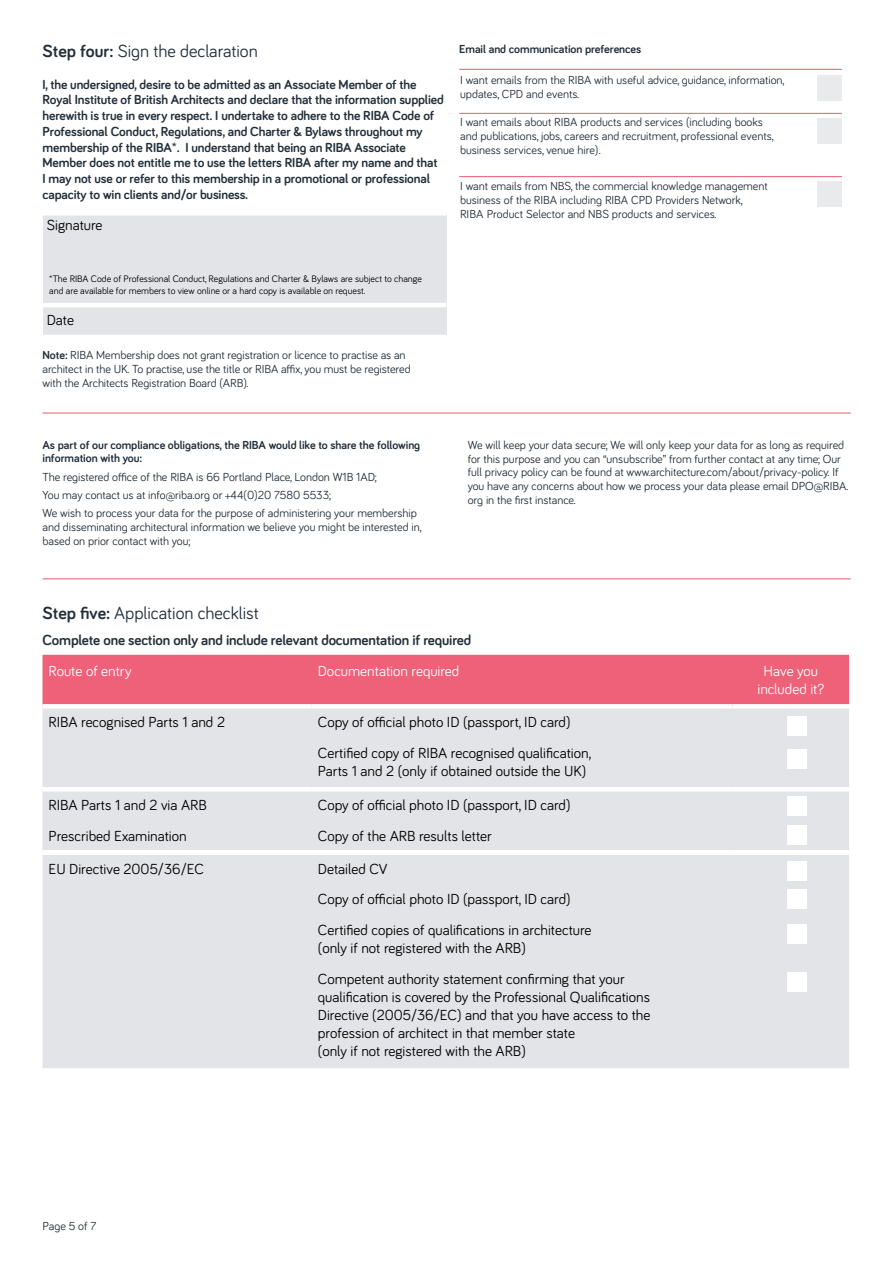
<style>
.page{position:relative;width:893px;height:1263px;background:#fff}
.page>*{position:absolute;margin:0;border:0;box-sizing:border-box;transform-origin:0 0}
.t1{font:18px "Bariol";color:#232f3a}
.t2{font:15px/30.8px "Bariol";color:#000}
.t3{font:700 15px "Bariol";letter-spacing:-.01em;color:#232f3a}
.t4{font:15px/18px "Bariol";color:#fff;text-align:center}
.t5{font:700 13.5px/15.8px "Bariol";letter-spacing:-.01em;color:#232f3a}
.t6{font:12px/14px "Bariol";letter-spacing:-.005em;color:#232f3a}
.t7{font:700 12px/14px "Bariol";letter-spacing:-.005em;color:#232f3a}
.t8{font:9.75px/12px "Bariol";color:#000}
.s1{font-weight:700}
</style>
<div class="page">
<hr style="left:43px;top:578px;width:807px;height:1px;background:#ef6079">
<div style="left:43px;top:213px;width:403px;height:92px;background:#e3e4e8"></div>
<div style="left:43px;top:305px;width:403px;height:32px;background:#e3e4e8"></div>
<div style="left:43px;top:211px;width:403px;height:5px;background:#fff"></div>
<hr style="left:43px;top:335px;width:403px;height:4px;background:#fff">
<hr style="left:43px;top:303px;width:403px;height:4px;background:#fff">
<div style="left:43px;top:655px;width:806px;height:49px;background:#ef6079"></div>
<div style="left:43px;top:708px;width:806px;height:142px;background:#e3e4e8"></div>
<svg style="left:43px;top:704px;width:269px;height:2px"></svg>
<svg style="left:312px;top:704px;width:421px;height:2px"></svg>
<svg style="left:733px;top:704px;width:116px;height:1px"></svg>
<hr style="left:43px;top:787px;width:269px;height:4px;background:#fff">
<hr style="left:312px;top:787px;width:421px;height:4px;background:#fff">
<hr style="left:733px;top:787px;width:116px;height:4px;background:#fff">
<div style="left:43px;top:855px;width:806px;height:213px;background:#e3e4e8"></div>
<div style="left:787px;top:825px;width:20px;height:20px;background:#fff"></div>
<div style="left:787px;top:972px;width:20px;height:20px;background:#fff"></div>
<div style="left:787px;top:795px;width:20px;height:20px;background:#fff"></div>
<div style="left:787px;top:924px;width:20px;height:20px;background:#fff"></div>
<div style="left:787px;top:749px;width:20px;height:20px;background:#fff"></div>
<div style="left:787px;top:889px;width:20px;height:20px;background:#fff"></div>
<div style="left:787px;top:716px;width:20px;height:19px;background:#fff"></div>
<div style="left:787px;top:861px;width:20px;height:20px;background:#fff"></div>
<hr style="left:43px;top:412px;width:807px;height:2px;background:#ef6079">
<div style="left:818px;top:75px;width:24px;height:26px;background:#e9eaeb"></div>
<div style="left:818px;top:118px;width:24px;height:26px;background:#e9eaeb"></div>
<div style="left:818px;top:181px;width:24px;height:26px;background:#e9eaeb"></div>
<hr style="left:459px;top:113px;width:383px;height:1px;background:#ef6079">
<hr style="left:459px;top:69px;width:383px;height:1px;background:#ef6079">
<hr style="left:459px;top:176px;width:383px;height:1px;background:#ef6079">
<h1 class="t1" style="left:43px;top:39px;width:217px"><span class="s1">Step four:</span> Sign the declaration</h1>
<p class="t5" style="left:43px;top:76px;width:403px">I, the undersigned, desire to be admitted as an Associate Member of the Royal Institute of British Architects and declare that the information supplied herewith is true in every respect. I undertake to adhere to the RIBA Code of Professional Conduct, Regulations, and Charter &amp; Bylaws throughout my membership of the RIBA*. I understand that being an RIBA Associate Member does not entitle me to use the letters RIBA after my name and that I may not use or refer to this membership in a promotional or professional capacity to win clients and/or business.</p>
<p class="t2" style="left:47px;top:209px;width:57px">Signature</p>
<p class="t7" style="left:459px;top:41px;width:184px">Email and communication preferences</p>
<p class="t6" style="left:460px;top:73px;width:326px">I want emails from the RIBA with useful advice, guidance, information, updates, CPD and events.</p>
<p class="t6" style="left:460px;top:115px;width:315px">I want emails about RIBA products and services (including books and publications, jobs, careers and recruitment, professional events, business services, venue hire).</p>
<p class="t6" style="left:460px;top:179px;width:309px">I want emails from NBS, the commercial knowledge management business of the RIBA including RIBA CPD Providers Network,<br>RIBA Product Selector and NBS products and services.</p>
<p class="t8" style="left:49px;top:273px;width:374px">*The RIBA Code of Professional Conduct, Regulations and Charter &amp; Bylaws are subject to change and are available for members to view online or a hard copy is available on request.</p>
<p class="t2" style="left:47px;top:304px;width:29px">Date</p>
<p class="t6" style="left:43px;top:347px;width:370px"><span class="s1">Note:</span> RIBA Membership does not grant registration or licence to practise as an architect in the UK. To practise, use the title or RIBA affix, you must be registered with the Architects Registration Board (ARB).</p>
<p class="t7" style="left:43px;top:437px;width:379px">As part of our compliance obligations, the RIBA would like to share the following information with you:</p>
<p class="t6" style="left:43px;top:467px;width:376px;line-height:18.1px">The registered office of the RIBA is 66 Portland Place, London W1B 1AD;<br>You may contact us at info@riba.org or +44(0)20 7580 5533;<br>We wish to process your data for the purpose of administering your membership</p>
<p class="t6" style="left:43px;top:519px;width:381px">and disseminating architectural information we believe you might be interested in, based on prior contact with you;</p>
<p class="t6" style="left:468px;top:437px;width:382px">We will keep your data secure; We will only keep your data for as long as required for this purpose and you can “unsubscribe” from further contact at any time; Our full privacy policy can be found at www.architecture.com/about/privacy-policy. If you have any concerns about how we process your data please email DPO@RIBA. org in the first instance.</p>
<h1 class="t1" style="left:43px;top:601px;width:218px"><span class="s1">Step five:</span> Application checklist</h1>
<p class="t3" style="left:43px;top:630px;width:430px">Complete one section only and include relevant documentation if required</p>
<p class="t4" style="left:49px;top:661px;width:85px">Route of entry</p>
<p class="t4" style="left:318px;top:661px;width:143px">Documentation required</p>
<p class="t4" style="left:757px;top:661px;width:68px">Have you included it?</p>
<p class="t2" style="left:49px;top:706px;width:178px">RIBA recognised Parts 1 and 2</p>
<p class="t2" style="left:318px;top:706px;width:275px">Copy of official photo ID (passport, ID card)<br>Certified copy of RIBA recognised qualification,</p>
<p class="t2" style="left:318px;top:755px;width:270px">Parts 1 and 2 (only if obtained outside the UK)</p>
<p class="t2" style="left:49px;top:789px;width:160px">RIBA Parts 1 and 2 via ARB<br>Prescribed Examination</p>
<p class="t2" style="left:318px;top:789px;width:254px">Copy of official photo ID (passport, ID card)<br>Copy of the ARB results letter</p>
<p class="t2" style="left:49px;top:852px;width:157px">EU Directive 2005/36/EC</p>
<p class="t2" style="left:318px;top:852px;width:275px">Detailed CV<br>Copy of official photo ID (passport, ID card)<br>Certified copies of qualifications in architecture</p>
<p class="t2" style="left:318px;top:932px;width:308px">(only if not registered with the ARB)<br>Competent authority statement confirming that your</p>
<p class="t2" style="left:318px;top:987px;width:334px;line-height:18px">qualification is covered by the Professional Qualifications Directive (2005/36/EC) and that you have access to the profession of architect in that member state<br>(only if not registered with the ARB)</p>
<p class="t6" style="left:43px;top:1218px;width:55px">Page 5 of 7</p>
</div>
